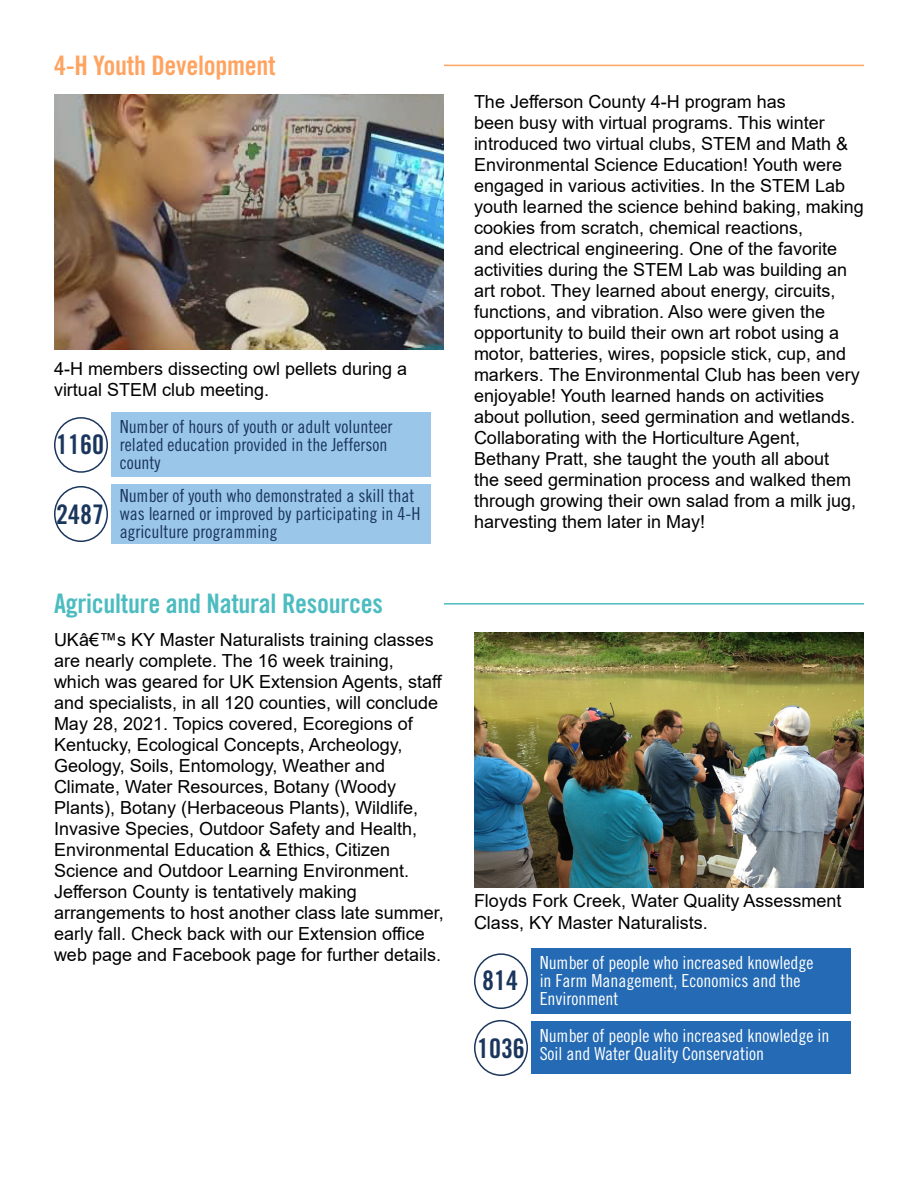
<style>
.page{position:relative;width:918px;height:1188px;background:#fff}
.page>*{position:absolute;margin:0;border:0;box-sizing:border-box;transform-origin:0 0}
.t1{font:27px "Trade Gothic LT Pro Bd Cn 20";color:#1b365d}
.t2{font:26.85px "Trade Gothic LT Pro Bd Cn 20";letter-spacing:-.01em;color:#4cbcc0}
.t3{font:26.85px "Trade Gothic LT Pro Bd Cn 20";letter-spacing:-.01em;color:#ffa360}
.t4{font:18px/21px "Arial";color:#000}
.t5{font:18px/18px "Trade Gothic LT Pro Cn 18";color:#1b365d}
.t6{font:18px/18px "Trade Gothic LT Pro Cn 18";color:#fff}
</style>
<div class="page">
<hr style="left:444px;top:603px;width:420px;height:2px;background:#4cbcc0">
<hr style="left:444px;top:65px;width:420px;height:1px;background:#ffa360">
<div style="left:532px;top:949px;width:319px;height:65px;background:#246ab4"></div>
<div style="left:474px;top:953px;width:54px;height:56px;border:2px solid #1b365d;border-radius:50%"></div>
<div style="left:474px;top:1020px;width:54px;height:56px;border:2px solid #1b365d;border-radius:50%"></div>
<div style="left:532px;top:1021px;width:319px;height:53px;background:#246ab4"></div>
<div style="left:112px;top:413px;width:319px;height:64px;background:#9ac6ea"></div>
<div style="left:54px;top:417px;width:54px;height:56px;border:2px solid #1b365d;border-radius:50%"></div>
<div style="left:54px;top:486px;width:54px;height:56px;border:2px solid #1b365d;border-radius:50%"></div>
<div style="left:112px;top:484px;width:319px;height:60px;background:#9ac6ea"></div>
<img style="left:54px;top:94px;width:390px;height:256px">
<img style="left:474px;top:633px;width:390px;height:255px">
<h2 class="t3" style="left:54px;top:49px;width:223px">4-H Youth Development</h2>
<p class="t4" style="left:54px;top:357px;width:355px;line-height:21.6px">4-H members dissecting owl pellets during a virtual STEM club meeting.</p>
<h1 class="t1" style="left:56px;top:428px;width:49px">1160</h1>
<h1 class="t1" style="left:56px;top:498px;width:49px">2487</h1>
<p class="t5" style="left:120px;top:418px;width:274px">Number of hours of youth or adult volunteer related education provided in the Jefferson county</p>
<p class="t5" style="left:120px;top:486px;width:302px">Number of youth who demonstrated a skill that was learned or improved by participating in 4-H agriculture programming</p>
<h2 class="t2" style="left:54px;top:587px;width:330px">Agriculture and Natural Resources</h2>
<p class="t4" style="left:54px;top:629px;width:391px">UKâ€™s KY Master Naturalists training classes are nearly complete. The 16 week training, which was geared for UK Extension Agents, staff and specialists, in all 120 counties, will conclude May 28, 2021. Topics covered, Ecoregions of Kentucky, Ecological Concepts, Archeology, Geology, Soils, Entomology, Weather and Climate, Water Resources, Botany (Woody Plants), Botany (Herbaceous Plants), Wildlife, Invasive Species, Outdoor Safety and Health, Environmental Education &amp; Ethics, Citizen Science and Outdoor Learning Environment.<br>Jefferson County is tentatively making arrangements to host another class late summer, early fall. Check back with our Extension office web page and Facebook page for further details.</p>
<p class="t4" style="left:474px;top:91px;width:391px">The Jefferson County 4-H program has<br>been busy with virtual programs. This winter introduced two virtual clubs, STEM and Math &amp; Environmental Science Education! Youth were engaged in various activities. In the STEM Lab youth learned the science behind baking, making cookies from scratch, chemical reactions,<br>and electrical engineering. One of the favorite activities during the STEM Lab was building an art robot. They learned about energy, circuits, functions, and vibration. Also were given the opportunity to build their own art robot using a motor, batteries, wires, popsicle stick, cup, and markers. The Environmental Club has been very enjoyable! Youth learned hands on activities about pollution, seed germination and wetlands.<br>Collaborating with the Horticulture Agent, Bethany Pratt, she taught the youth all about<br>the seed germination process and walked them through growing their own salad from a milk jug, harvesting them later in May!</p>
<p class="t4" style="left:474px;top:890px;width:369px;line-height:21.6px">Floyds Fork Creek, Water Quality Assessment<br>Class, KY Master Naturalists.</p>
<p class="t6" style="left:540px;top:953px;width:275px">Number of people who increased knowledge in Farm Management, Economics and the<br>Environment</p>
<h1 class="t1" style="left:482px;top:964px;width:37px">814</h1>
<h1 class="t1" style="left:477px;top:1032px;width:49px">1036</h1>
<p class="t6" style="left:540px;top:1027px;width:291px">Number of people who increased knowledge in<br>Soil and Water Quality Conservation</p>
</div>
